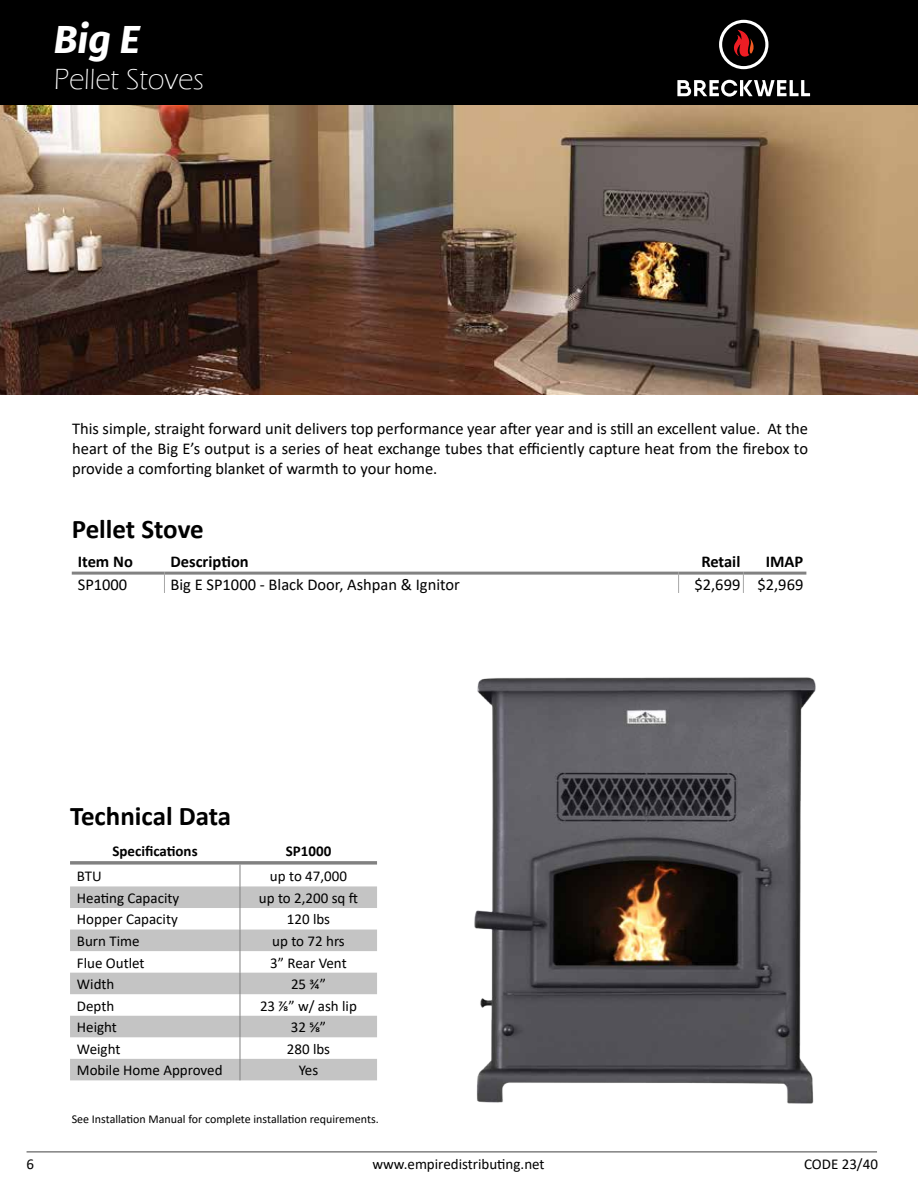
<style>
.page{position:relative;width:918px;height:1188px;background:#fff}
.page>*{position:absolute;margin:0;border:0;box-sizing:border-box;transform-origin:0 0}
.t1{font:italic 700 39px "Fira Sans";color:#fff}
.t2{font:300 30px "Eras ITC";color:#fff}
.t3{font:700 27px "Calibri";color:#000}
.t4{font:16.5px/19.8px "Calibri";color:#000;text-align:justify}
.t5{font:700 16.5px "Calibri";color:#000}
.t6{font:15px "Calibri";color:#000}
.t7{font:700 15px "Calibri";color:#000}
.t8{font:12px "Calibri";color:#000}
</style>
<div class="page">
<div style="left:0;top:0;width:918px;height:106px;background:#000"></div>
<hr style="left:27px;top:1151px;width:850px;height:2px;background:#818181">
<svg style="left:719px;top:20px;width:49px;height:49px;background:#4c3333"></svg>
<svg style="left:677px;top:80px;width:60px;height:17px"></svg>
<hr style="left:740px;top:80px;width:3px;height:16px;background:#fff">
<svg style="left:743px;top:80px;width:67px;height:16px"></svg>
<svg style="left:164px;top:575px;width:1px;height:18px"></svg>
<svg style="left:678px;top:575px;width:1px;height:18px"></svg>
<svg style="left:743px;top:575px;width:1px;height:18px"></svg>
<hr style="left:72px;top:572px;width:92px;height:3px;background:#828282">
<hr style="left:164px;top:572px;width:515px;height:3px;background:#828282">
<hr style="left:679px;top:572px;width:64px;height:3px;background:#828282">
<hr style="left:743px;top:572px;width:63px;height:3px;background:#828282">
<svg style="left:70px;top:886px;width:307px;height:194px;fill:#c4c4c4"></svg>
<svg style="left:70px;top:861px;width:170px;height:4px"></svg>
<svg style="left:240px;top:861px;width:137px;height:4px"></svg>
<svg style="left:240px;top:865px;width:1px;height:215px"></svg>
<img style="left:0;top:106px;width:918px;height:288px">
<img style="left:474px;top:677px;width:342px;height:427px">
<h1 class="t1" style="left:54px;top:12px;width:87px">Big E</h1>
<h2 class="t2" style="left:54px;top:62px;width:152px">Pellet Stoves</h2>
<p class="t4" style="left:72px;top:418px;width:737px">This simple, straight forward unit delivers top performance year after year and is still an excellent value. At the heart of the Big E’s output is a series of heat exchange tubes that efficiently capture heat from the firebox to provide a comforting blanket of warmth to your home.</p>
<h3 class="t3" style="left:72px;top:510px;width:134px">Pellet Stove</h3>
<p class="t5" style="left:78px;top:550px;width:57px">Item No</p>
<p class="t5" style="left:170px;top:550px;width:80px">Description</p>
<p class="t5" style="left:701px;top:550px;width:41px">Retail</p>
<p class="t5" style="left:766px;top:550px;width:39px">IMAP</p>
<p class="t4" style="left:78px;top:574px;width:51px">SP1000</p>
<p class="t4" style="left:170px;top:574px;width:291px">Big E SP1000 - Black Door, Ashpan &amp; Ignitor</p>
<p class="t4" style="left:694px;top:574px;width:110px">$2,699 $2,969</p>
<h3 class="t3" style="left:70px;top:797px;width:163px">Technical Data</h3>
<p class="t7" style="left:112px;top:840px;width:87px">Specifications</p>
<p class="t7" style="left:286px;top:840px;width:47px">SP1000</p>
<p class="t6" style="left:77px;top:866px;width:26px">BTU</p>
<p class="t6" style="left:270px;top:866px;width:79px">up to 47,000</p>
<p class="t6" style="left:77px;top:887px;width:104px">Heating Capacity</p>
<p class="t6" style="left:259px;top:887px;width:101px">up to 2,200 sq ft</p>
<p class="t6" style="left:77px;top:909px;width:102px">Hopper Capacity</p>
<p class="t6" style="left:287px;top:909px;width:45px">120 lbs</p>
<p class="t6" style="left:77px;top:931px;width:64px">Burn Time</p>
<p class="t6" style="left:272px;top:931px;width:74px">up to 72 hrs</p>
<p class="t6" style="left:77px;top:952px;width:69px">Flue Outlet</p>
<p class="t6" style="left:270px;top:952px;width:78px">3” Rear Vent</p>
<p class="t6" style="left:77px;top:974px;width:39px">Width</p>
<p class="t6" style="left:291px;top:974px;width:36px">25 ¾”</p>
<p class="t6" style="left:77px;top:995px;width:39px">Depth</p>
<p class="t6" style="left:260px;top:995px;width:98px">23 ⅞” w/ ash lip</p>
<p class="t6" style="left:77px;top:1017px;width:42px">Height</p>
<p class="t6" style="left:291px;top:1017px;width:37px">32 ⅝”</p>
<p class="t6" style="left:77px;top:1038px;width:45px">Weight</p>
<p class="t6" style="left:287px;top:1038px;width:45px">280 lbs</p>
<p class="t6" style="left:77px;top:1060px;width:147px">Mobile Home Approved</p>
<p class="t6" style="left:299px;top:1060px;width:21px">Yes</p>
<p class="t8" style="left:72px;top:1110px;width:309px">See Installation Manual for complete installation requirements.</p>
<p class="t6" style="left:27px;top:1153px;width:9px">6</p>
<p class="t6" style="left:372px;top:1153px;width:174px">www.empiredistributing.net</p>
<p class="t6" style="left:804px;top:1153px;width:75px">CODE 23/40</p>
</div>
